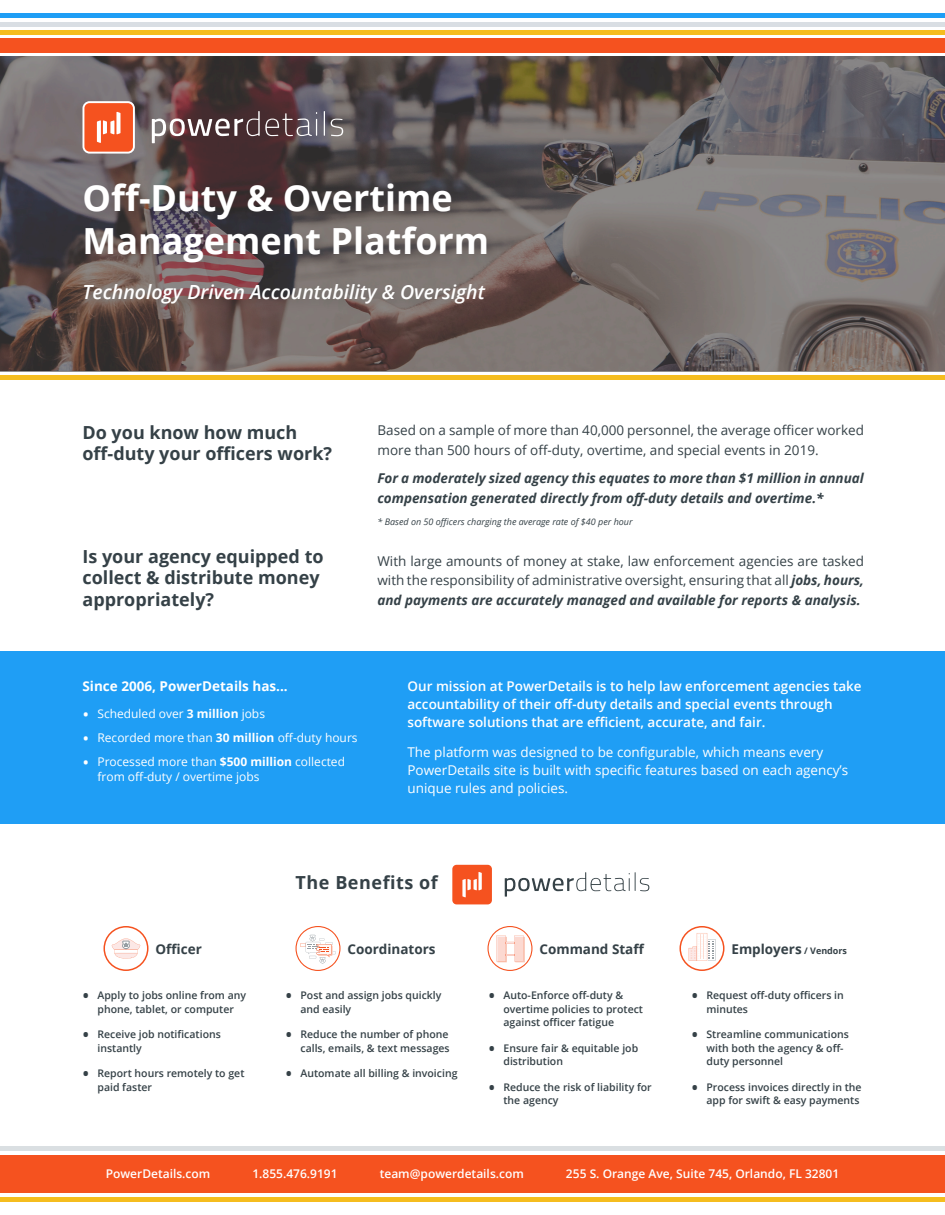
<style>
.page{position:relative;width:945px;height:1215px;background:#fff}
.page>*{position:absolute;margin:0;border:0;box-sizing:border-box;transform-origin:0 0}
.PD_-_Title{font:700 36px "Open Sans";color:#fff}
.PD_-_Title-2{font:italic 600 19.5px "Open Sans";color:#fff}
.PD_-_Copy__Bold{font:700 18px/21.6px "Open Sans";color:#354147}
.PD_-_Copy__Bold-2{font:700 18px "Open Sans";letter-spacing:.03em;color:#354147}
.PD_-_Copy__Normal{font:13.5px/19.5px "Open Sans";color:#354147}
.PD_-_Copy__Normal-2{font:600 13.5px/18px "Open Sans";color:#fff}
.PD_-_Copy__Normal-3{font:13.5px/18px "Open Sans";color:#fff}
.PD_-_Copy__Normal-4{font:italic 700 13.5px/19.5px "Open Sans";color:#354147}
.PD_-_Copy__Bold-3{font:700 13.5px "Open Sans";color:#354147}
.PD_-_Copy__Bold-4{font:700 13.5px "Open Sans";color:#fff}
.t1{font:12px/15px "Open Sans";color:#fff}
.t2{font:600 12px "Open Sans";color:#fff}
.t3{font:600 10.5px/13.5px "Open Sans";color:#354147}
.PD_-_Copy__Normal-5{font:italic 9px "Open Sans";color:#354147}
.s1{font-weight:700;font-style:italic}
.s2{font-size:18px}
.s3{font-weight:700}
.s4{font-size:9px}
</style>
<div class="page">
<div style="left:0;top:1155px;width:945px;height:38px;background:#f5521f"></div>
<div style="left:0;top:1197px;width:945px;height:5px;background:#f5bd1f"></div>
<div style="left:0;top:38px;width:945px;height:15px;background:#f5521f"></div>
<div style="left:0;top:30px;width:945px;height:5px;background:#f5bd1f"></div>
<div style="left:0;top:22px;width:945px;height:5px;background:#d9dee3"></div>
<hr style="left:0;top:14px;width:945px;height:4px;background:#1f9ef5">
<div style="left:0;top:651px;width:945px;height:172px;background:#1f9ef5"></div>
<svg style="left:296px;top:926px;width:44px;height:45px"></svg>
<div style="left:104px;top:926px;width:44px;height:45px;border:2px solid #f5521f;border-radius:50%"></div>
<svg style="left:112px;top:938px;width:29px;height:21px"></svg>
<svg style="left:487px;top:926px;width:45px;height:45px"></svg>
<div style="left:0;top:375px;width:945px;height:5px;background:#f5bd1f"></div>
<div style="left:0;top:1146px;width:945px;height:5px;background:#dadfe2"></div>
<svg style="left:0;top:56px;width:945px;height:316px;background:#696060"></svg>
<div style="left:680px;top:926px;width:44px;height:45px;border:2px solid #f5521f;border-radius:50%"></div>
<svg style="left:689px;top:933px;width:26px;height:28px"></svg>
<svg style="left:505px;top:872px;width:144px;height:25px"></svg>
<svg style="left:452px;top:865px;width:40px;height:39px;background:#f6693d"></svg>
<div style="left:80px;top:181px;width:418px;height:95px;background:#231f20;opacity:.17"></div>
<div style="left:80px;top:282px;width:416px;height:35px;background:#231f20;opacity:.17"></div>
<svg style="left:82px;top:101px;width:53px;height:53px"></svg>
<svg style="left:152px;top:111px;width:165px;height:32px;background:#705c5f"></svg>
<svg style="left:324px;top:111px;width:1px;height:25px"></svg>
<svg style="left:331px;top:119px;width:12px;height:17px"></svg>
<p class="PD_-_Title" style="left:82px;top:173px;width:372px">Off-Duty &amp; Overtime</p>
<p class="PD_-_Title" style="left:82px;top:216px;width:408px">Management Platform</p>
<p class="PD_-_Title-2" style="left:82px;top:279px;width:404px">Technology Driven Accountability &amp; Oversight</p>
<p class="PD_-_Copy__Bold" style="left:82px;top:421px;width:216px">Do you know how much</p>
<p class="PD_-_Copy__Bold" style="left:82px;top:442px;width:251px">off-duty your officers work?</p>
<p class="PD_-_Copy__Bold" style="left:82px;top:545px;width:243px">Is your agency equipped to collect &amp; distribute money appropriately?</p>
<p class="PD_-_Copy__Normal" style="left:377px;top:420px;width:488px">Based on a sample of more than 40,000 personnel, the average officer worked more than 500 hours of off-duty, overtime, and special events in 2019.</p>
<p class="PD_-_Copy__Normal-4" style="left:377px;top:468px;width:488px">For a moderately sized agency this equates to more than $1 million in annual compensation generated directly from off-duty details and overtime.*</p>
<p class="PD_-_Copy__Normal-5" style="left:377px;top:516px;width:257px">* Based on 50 officers charging the average rate of $40 per hour</p>
<p class="PD_-_Copy__Normal" style="left:377px;top:551px;width:488px;text-align:justify">With large amounts of money at stake, law enforcement agencies are tasked with the responsibility of administrative oversight, ensuring that all <span class="s1">jobs, hours, and payments are accurately managed and available for reports &amp; analysis.</span></p>
<p class="PD_-_Copy__Bold-4" style="left:82px;top:677px;width:207px">Since 2006, PowerDetails has...</p>
<p class="t1" style="left:82px;top:706px;width:184px"><span class="s2">•</span> Scheduled over <span class="s3">3 million</span> jobs</p>
<p class="t1" style="left:82px;top:730px;width:277px"><span class="s2">•</span> Recorded more than <span class="s3">30 million</span> off-duty hours</p>
<p class="t1" style="left:98px;top:754px;width:249px;text-indent:-15px"><span class="s2">•</span> Processed more than <span class="s3">$500 million</span> collected from off-duty / overtime jobs</p>
<p class="PD_-_Copy__Normal-2" style="left:407px;top:677px;width:456px">Our mission at PowerDetails is to help law enforcement agencies take accountability of their off-duty details and special events through software solutions that are efficient, accurate, and fair.</p>
<p class="PD_-_Copy__Normal-3" style="left:407px;top:743px;width:442px">The platform was designed to be configurable, which means every<br>PowerDetails site is built with specific features based on each agency’s unique rules and policies.</p>
<p class="PD_-_Copy__Bold-2" style="left:296px;top:870px;width:144px">The Benefits of</p>
<p class="PD_-_Copy__Bold-3" style="left:155px;top:939px;width:48px">Officer</p>
<p class="PD_-_Copy__Bold-3" style="left:347px;top:939px;width:90px">Coordinators</p>
<p class="PD_-_Copy__Bold-3" style="left:539px;top:939px;width:107px">Command Staff</p>
<p class="PD_-_Copy__Bold-3" style="left:731px;top:939px;width:117px">Employers <span class="s4">/ Vendors</span></p>
<p class="t3" style="left:82px;top:989px;width:165px;text-align:center"><span class="s2">•</span> Apply to jobs online from any phone, tablet, or computer</p>
<p class="t3" style="left:98px;top:1028px;width:125px;text-indent:-15px"><span class="s2">•</span> Receive job notifications instantly</p>
<p class="t3" style="left:98px;top:1067px;width:148px;text-indent:-15px"><span class="s2">•</span> Report hours remotely to get paid faster</p>
<p class="t3" style="left:300px;top:989px;width:142px;text-indent:-15px"><span class="s2">•</span> Post and assign jobs quickly and easily</p>
<p class="t3" style="left:285px;top:1028px;width:166px;text-align:right"><span class="s2">•</span> Reduce the number of phone calls, emails, &amp; text messages</p>
<p class="t3" style="left:285px;top:1067px;width:174px"><span class="s2">•</span> Automate all billing &amp; invoicing</p>
<p class="t3" style="left:504px;top:989px;width:141px;text-indent:-15px"><span class="s2">•</span> Auto-Enforce off-duty &amp; overtime policies to protect against officer fatigue</p>
<p class="t3" style="left:504px;top:1041px;width:136px;text-indent:-15px"><span class="s2">•</span> Ensure fair &amp; equitable job distribution</p>
<p class="t3" style="left:504px;top:1080px;width:150px;text-indent:-15px"><span class="s2">•</span> Reduce the risk of liability for the agency</p>
<p class="t3" style="left:706px;top:989px;width:139px;text-indent:-15px"><span class="s2">•</span> Request off-duty officers in minutes</p>
<p class="t3" style="left:706px;top:1028px;width:144px;text-indent:-15px"><span class="s2">•</span> Streamline communications with both the agency &amp; off&shy;duty personnel</p>
<p class="t3" style="left:692px;top:1080px;width:172px;text-align:right"><span class="s2">•</span> Process invoices directly in the app for swift &amp; easy payments</p>
<p class="t2" style="left:106px;top:1166px;width:106px">PowerDetails.com</p>
<p class="t2" style="left:252px;top:1166px;width:87px">1.855.476.9191</p>
<p class="t2" style="left:380px;top:1166px;width:146px">team@powerdetails.com</p>
<p class="t2" style="left:566px;top:1166px;width:275px">255 S. Orange Ave, Suite 745, Orlando, FL 32801</p>
</div>
